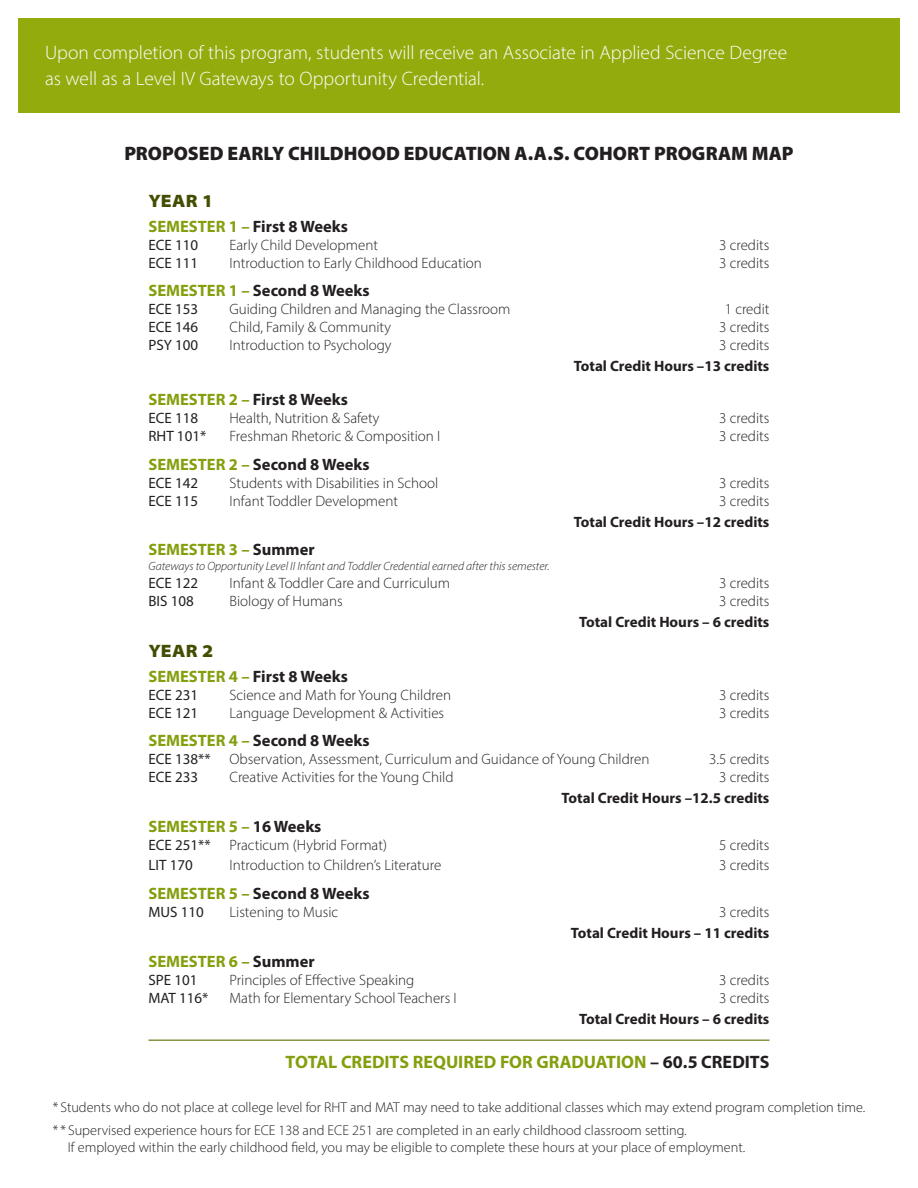
<style>
.page{position:relative;width:918px;height:1188px;background:#fff}
.page>*{position:absolute;margin:0;border:0;box-sizing:border-box;transform-origin:0 0}
.t1{font:300 19.5px/25.5px "Myriad Pro";letter-spacing:-.005em;color:#fff}
.t2{font:900 19.5px "Myriad Pro";color:#231f20}
.t3{font:700 18px "Myriad Pro";color:#839f0d}
.t4{font:900 semi-expanded 18px "Myriad Pro";letter-spacing:.02em;color:#454d02}
.t5{font:700 16.5px "Myriad Pro";color:#231f20}
.t6{font:700 16.5px "Myriad Pro";color:#839f0d}
.t7{font:300 15px "Myriad Pro";color:#231f20}
.t8{font:700 15px "Myriad Pro";color:#231f20}
.t9{font:15px "Myriad Pro";color:#231f20}
.t10{font:300 14.25px/17.1px "Myriad Pro";color:#231f20}
.t11{font:italic 300 12px "Myriad Pro";color:#231f20}
.s1{color:#839f0d}
.s2{color:#231f20}
</style>
<div class="page">
<div style="left:18px;top:18px;width:882px;height:94px;background:#94ab0d"></div>
<hr style="left:148px;top:1040px;width:622px;height:1px;background:#636d03">
<p class="t1" style="left:45px;top:40px;width:744px">Upon completion of this program, students will receive an Associate in Applied Science Degree as well as a Level IV Gateways to Opportunity Credential.</p>
<p class="t2" style="left:124px;top:141px;width:671px">PROPOSED EARLY CHILDHOOD EDUCATION A.A.S. COHORT PROGRAM MAP</p>
<p class="t4" style="left:148px;top:189px;width:66px">YEAR 1</p>
<p class="t5" style="left:148px;top:215px;width:201px"><span class="s1">SEMESTER 1 –</span> First 8 Weeks</p>
<p class="t9" style="left:148px;top:235px;width:51px">ECE 110</p>
<p class="t7" style="left:230px;top:236px;width:150px">Early Child Development</p>
<p class="t7" style="left:719px;top:236px;width:52px">3 credits</p>
<p class="t9" style="left:148px;top:253px;width:51px">ECE 111</p>
<p class="t7" style="left:230px;top:254px;width:254px">Introduction to Early Childhood Education</p>
<p class="t7" style="left:719px;top:254px;width:52px">3 credits</p>
<p class="t5" style="left:148px;top:280px;width:223px"><span class="s1">SEMESTER 1 –</span> Second 8 Weeks</p>
<p class="t9" style="left:148px;top:300px;width:51px">ECE 153</p>
<p class="t7" style="left:230px;top:300px;width:283px">Guiding Children and Managing the Classroom</p>
<p class="t7" style="left:725px;top:300px;width:46px">1 credit</p>
<p class="t9" style="left:148px;top:318px;width:51px">ECE 146</p>
<p class="t7" style="left:230px;top:318px;width:163px">Child, Family &amp; Community</p>
<p class="t7" style="left:719px;top:318px;width:52px">3 credits</p>
<p class="t9" style="left:148px;top:336px;width:51px">PSY 100</p>
<p class="t7" style="left:230px;top:336px;width:164px">Introduction to Psychology</p>
<p class="t7" style="left:719px;top:336px;width:52px">3 credits</p>
<p class="t8" style="left:574px;top:357px;width:197px">Total Credit Hours –13 credits</p>
<p class="t5" style="left:148px;top:388px;width:201px"><span class="s1">SEMESTER 2 –</span> First 8 Weeks</p>
<p class="t9" style="left:148px;top:408px;width:51px">ECE 118</p>
<p class="t7" style="left:230px;top:409px;width:152px">Health, Nutrition &amp; Safety</p>
<p class="t7" style="left:719px;top:409px;width:52px">3 credits</p>
<p class="t9" style="left:148px;top:426px;width:59px">RHT 101*</p>
<p class="t7" style="left:230px;top:427px;width:212px">Freshman Rhetoric &amp; Composition I</p>
<p class="t7" style="left:719px;top:427px;width:52px">3 credits</p>
<p class="t5" style="left:148px;top:453px;width:223px"><span class="s1">SEMESTER 2 –</span> Second 8 Weeks</p>
<p class="t9" style="left:148px;top:473px;width:51px">ECE 142</p>
<p class="t7" style="left:230px;top:474px;width:210px">Students with Disabilities in School</p>
<p class="t7" style="left:719px;top:474px;width:52px">3 credits</p>
<p class="t9" style="left:148px;top:491px;width:51px">ECE 115</p>
<p class="t7" style="left:230px;top:492px;width:170px">Infant Toddler Development</p>
<p class="t7" style="left:719px;top:492px;width:52px">3 credits</p>
<p class="t8" style="left:574px;top:512px;width:197px">Total Credit Hours –12 credits</p>
<p class="t6" style="left:148px;top:539px;width:168px">SEMESTER 3 – <span class="s2">Summer</span></p>
<p class="t11" style="left:148px;top:559px;width:403px">Gateways to Opportunity Level II Infant and Toddler Credential earned after this semester.</p>
<p class="t9" style="left:148px;top:573px;width:51px">ECE 122</p>
<p class="t7" style="left:230px;top:574px;width:222px">Infant &amp; Toddler Care and Curriculum</p>
<p class="t7" style="left:719px;top:574px;width:52px">3 credits</p>
<p class="t9" style="left:148px;top:591px;width:47px">BIS 108</p>
<p class="t7" style="left:230px;top:592px;width:115px">Biology of Humans</p>
<p class="t7" style="left:719px;top:592px;width:52px">3 credits</p>
<p class="t8" style="left:579px;top:612px;width:192px">Total Credit Hours – 6 credits</p>
<p class="t4" style="left:148px;top:639px;width:66px">YEAR 2</p>
<p class="t5" style="left:148px;top:665px;width:201px"><span class="s1">SEMESTER 4 –</span> First 8 Weeks</p>
<p class="t9" style="left:148px;top:685px;width:51px">ECE 231</p>
<p class="t7" style="left:230px;top:686px;width:223px">Science and Math for Young Children</p>
<p class="t7" style="left:719px;top:686px;width:52px">3 credits</p>
<p class="t9" style="left:148px;top:703px;width:51px">ECE 121</p>
<p class="t7" style="left:230px;top:704px;width:216px">Language Development &amp; Activities</p>
<p class="t7" style="left:719px;top:704px;width:52px">3 credits</p>
<p class="t5" style="left:148px;top:730px;width:223px"><span class="s1">SEMESTER 4 –</span> Second 8 Weeks</p>
<p class="t9" style="left:148px;top:750px;width:64px">ECE 138**</p>
<p class="t7" style="left:230px;top:750px;width:422px">Observation, Assessment, Curriculum and Guidance of Young Children</p>
<p class="t7" style="left:709px;top:750px;width:62px">3.5 credits</p>
<p class="t9" style="left:148px;top:768px;width:51px">ECE 233</p>
<p class="t7" style="left:230px;top:768px;width:226px">Creative Activities for the Young Child</p>
<p class="t7" style="left:719px;top:768px;width:52px">3 credits</p>
<p class="t8" style="left:562px;top:789px;width:209px">Total Credit Hours –12.5 credits</p>
<p class="t6" style="left:148px;top:816px;width:174px">SEMESTER 5 – <span class="s2">16 Weeks</span></p>
<p class="t9" style="left:148px;top:836px;width:64px">ECE 251**</p>
<p class="t7" style="left:230px;top:836px;width:159px">Practicum (Hybrid Format)</p>
<p class="t7" style="left:719px;top:836px;width:52px">5 credits</p>
<p class="t9" style="left:148px;top:856px;width:46px">LIT 170</p>
<p class="t7" style="left:230px;top:856px;width:213px">Introduction to Children’s Literature</p>
<p class="t7" style="left:719px;top:856px;width:52px">3 credits</p>
<p class="t5" style="left:148px;top:883px;width:223px"><span class="s1">SEMESTER 5 –</span> Second 8 Weeks</p>
<p class="t9" style="left:148px;top:903px;width:57px">MUS 110</p>
<p class="t7" style="left:230px;top:903px;width:110px">Listening to Music</p>
<p class="t7" style="left:719px;top:903px;width:52px">3 credits</p>
<p class="t8" style="left:571px;top:923px;width:200px">Total Credit Hours – 11 credits</p>
<p class="t6" style="left:148px;top:950px;width:168px">SEMESTER 6 – <span class="s2">Summer</span></p>
<p class="t9" style="left:148px;top:970px;width:51px">SPE 101</p>
<p class="t7" style="left:230px;top:971px;width:186px">Principles of Effective Speaking</p>
<p class="t7" style="left:719px;top:971px;width:52px">3 credits</p>
<p class="t9" style="left:148px;top:988px;width:61px">MAT 116*</p>
<p class="t7" style="left:230px;top:989px;width:229px">Math for Elementary School Teachers I</p>
<p class="t7" style="left:719px;top:989px;width:52px">3 credits</p>
<p class="t8" style="left:579px;top:1009px;width:192px">Total Credit Hours – 6 credits</p>
<p class="t3" style="left:286px;top:1050px;width:485px">TOTAL CREDITS REQUIRED FOR GRADUATION <span class="s2">– 60.5 CREDITS</span></p>
<p class="t10" style="left:53px;top:1099px;width:814px">* Students who do not place at college level for RHT and MAT may need to take additional classes which may extend program completion time.</p>
<p class="t10" style="left:68px;top:1121px;width:679px;text-indent:-15px">* * Supervised experience hours for ECE 138 and ECE 251 are completed in an early childhood classroom setting.<br>If employed within the early childhood field, you may be eligible to complete these hours at your place of employment.</p>
</div>
